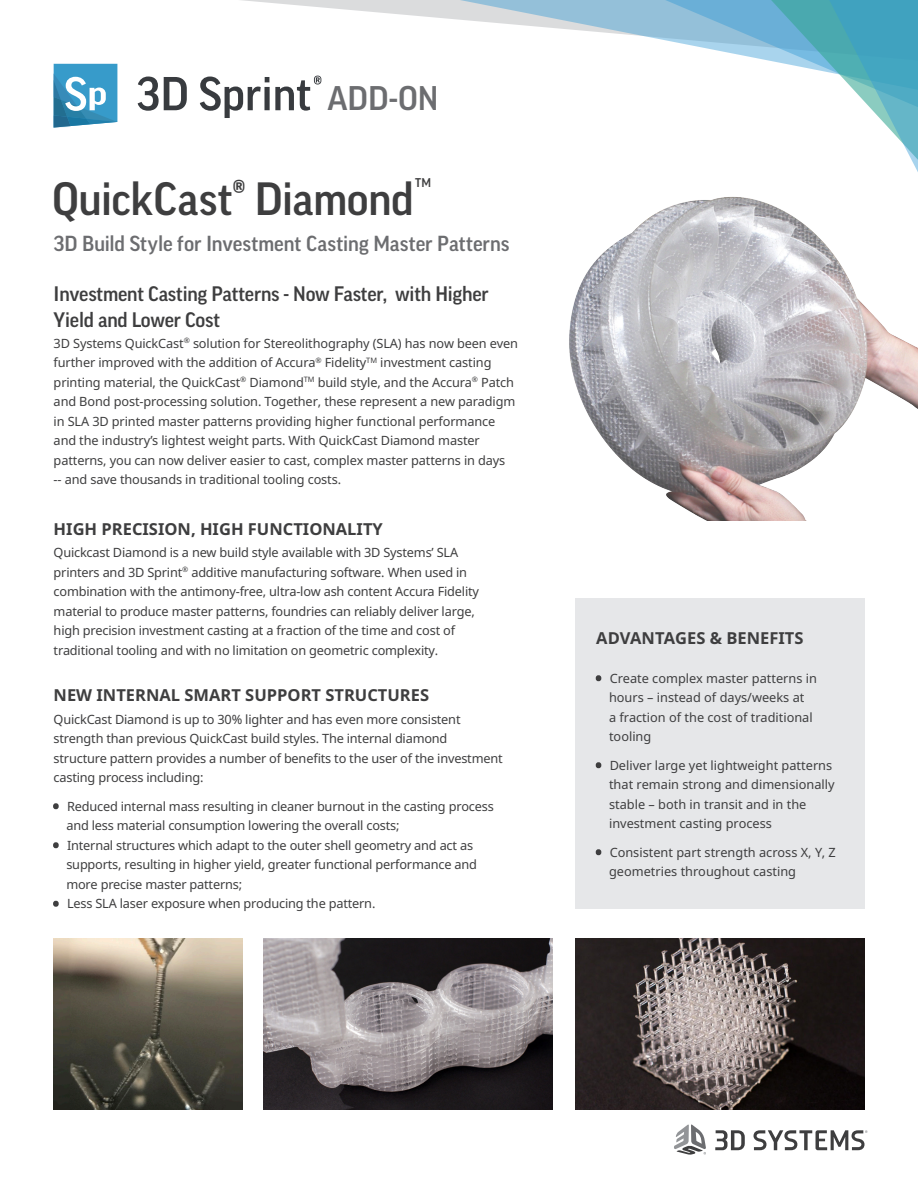
<style>
.page{position:relative;width:918px;height:1188px;background:#fff}
.page>*{position:absolute;margin:0;border:0;box-sizing:border-box;transform-origin:0 0}
.t1{font:500 45px "Good Pro";letter-spacing:-.005em;color:#3e3e3f}
.t2{font:500 33px "Good Pro";color:#6c6d70}
.t3{font:500 21px "Good Pro";letter-spacing:-.005em;color:#6c6d70}
.t4{font:500 20.25px/25.5px "Good Pro";letter-spacing:-.01em;color:#3e3e3f}
.t5{font:700 16.5px "Noto Sans";color:#3e3e3f}
.body_text{font:12.75px/19.5px "Noto Sans";letter-spacing:-.015em;color:#3e3e3f}
.t6{font:500 12.3px "Good Pro";color:#3e3e3f}
.s1{font-weight:700;font-size:12px}
</style>
<div class="page">
<svg style="left:145px;top:0;width:368px;height:83px"></svg>
<svg style="left:513px;top:0;width:199px;height:50px;fill:#94c0d9"></svg>
<svg style="left:712px;top:0;width:206px;height:172px"></svg>
<svg style="left:715px;top:1130px;width:30px;height:20px"></svg>
<svg style="left:754px;top:1130px;width:113px;height:20px"></svg>
<svg style="left:674px;top:1125px;width:32px;height:29px"></svg>
<img style="left:569px;top:197px;width:349px;height:323px">
<div style="left:575px;top:598px;width:290px;height:310px;background:#e6e7e9"></div>
<img style="left:54px;top:938px;width:188px;height:171px">
<img style="left:264px;top:938px;width:289px;height:171px">
<img style="left:575px;top:938px;width:290px;height:171px">
<svg style="left:54px;top:64px;width:63px;height:64px"></svg>
<svg style="left:138px;top:77px;width:49px;height:34px"></svg>
<svg style="left:200px;top:76px;width:121px;height:42px"></svg>
<p class="t2" style="left:328px;top:79px;width:113px">ADD-ON</p>
<p class="t1" style="left:52px;top:173px;width:363px">QuickCast® Diamond</p>
<p class="t6" style="left:415px;top:175px;width:18px">TM</p>
<p class="t3" style="left:54px;top:232px;width:457px">3D Build Style for Investment Casting Master Patterns</p>
<p class="t4" style="left:54px;top:281px;width:437px">Investment Casting Patterns - Now Faster, with Higher<br>Yield and Lower Cost</p>
<p class="body_text" style="left:54px;top:333px;width:466px">3D Systems QuickCast<sup>®</sup> solution for Stereolithography (SLA) has now been even further improved with the addition of Accura<sup>®</sup> Fidelity<sup>TM</sup> investment casting printing material, the QuickCast<sup>®</sup> Diamond<sup>TM</sup> build style, and the Accura<sup>®</sup> Patch and Bond post-processing solution. Together, these represent a new paradigm in SLA 3D printed master patterns providing higher functional performance and the industry’s lightest weight parts. With QuickCast Diamond master patterns, you can now deliver easier to cast, complex master patterns in days<br>-- and save thousands in traditional tooling costs.</p>
<p class="t5" style="left:54px;top:517px;width:331px">HIGH PRECISION, HIGH FUNCTIONALITY</p>
<p class="body_text" style="left:54px;top:542px;width:427px">Quickcast Diamond is a new build style available with 3D Systems’ SLA printers and 3D Sprint<sup>®</sup> additive manufacturing software. When used in combination with the antimony-free, ultra-low ash content Accura Fidelity material to produce master patterns, foundries can reliably deliver large, high precision investment casting at a fraction of the time and cost of traditional tooling and with no limitation on geometric complexity.</p>
<p class="t5" style="left:54px;top:683px;width:377px">NEW INTERNAL SMART SUPPORT STRUCTURES</p>
<p class="body_text" style="left:54px;top:709px;width:451px">QuickCast Diamond is up to 30% lighter and has even more consistent strength than previous QuickCast build styles. The internal diamond structure pattern provides a number of benefits to the user of the investment casting process including:</p>
<p class="body_text" style="left:66px;top:796px;width:429px;text-indent:-13px"><span class="s1">•</span> Reduced internal mass resulting in cleaner burnout in the casting process and less material consumption lowering the overall costs;</p>
<p class="body_text" style="left:66px;top:835px;width:412px;text-indent:-13px"><span class="s1">•</span> Internal structures which adapt to the outer shell geometry and act as supports, resulting in higher yield, greater functional performance and more precise master patterns;</p>
<p class="body_text" style="left:54px;top:893px;width:323px"><span class="s1">•</span> Less SLA laser exposure when producing the pattern.</p>
<p class="t5" style="left:596px;top:627px;width:209px">ADVANTAGES &amp; BENEFITS</p>
<p class="body_text" style="left:609px;top:668px;width:209px;text-indent:-13px"><span class="s1">•</span> Create complex master patterns in hours – instead of days/weeks at<br>a fraction of the cost of traditional tooling</p>
<p class="body_text" style="left:609px;top:755px;width:227px;text-indent:-13px"><span class="s1">•</span> Deliver large yet lightweight patterns that remain strong and dimensionally stable – both in transit and in the investment casting process</p>
<p class="body_text" style="left:609px;top:842px;width:228px;text-indent:-13px"><span class="s1">•</span> Consistent part strength across X, Y, Z geometries throughout casting</p>
</div>
